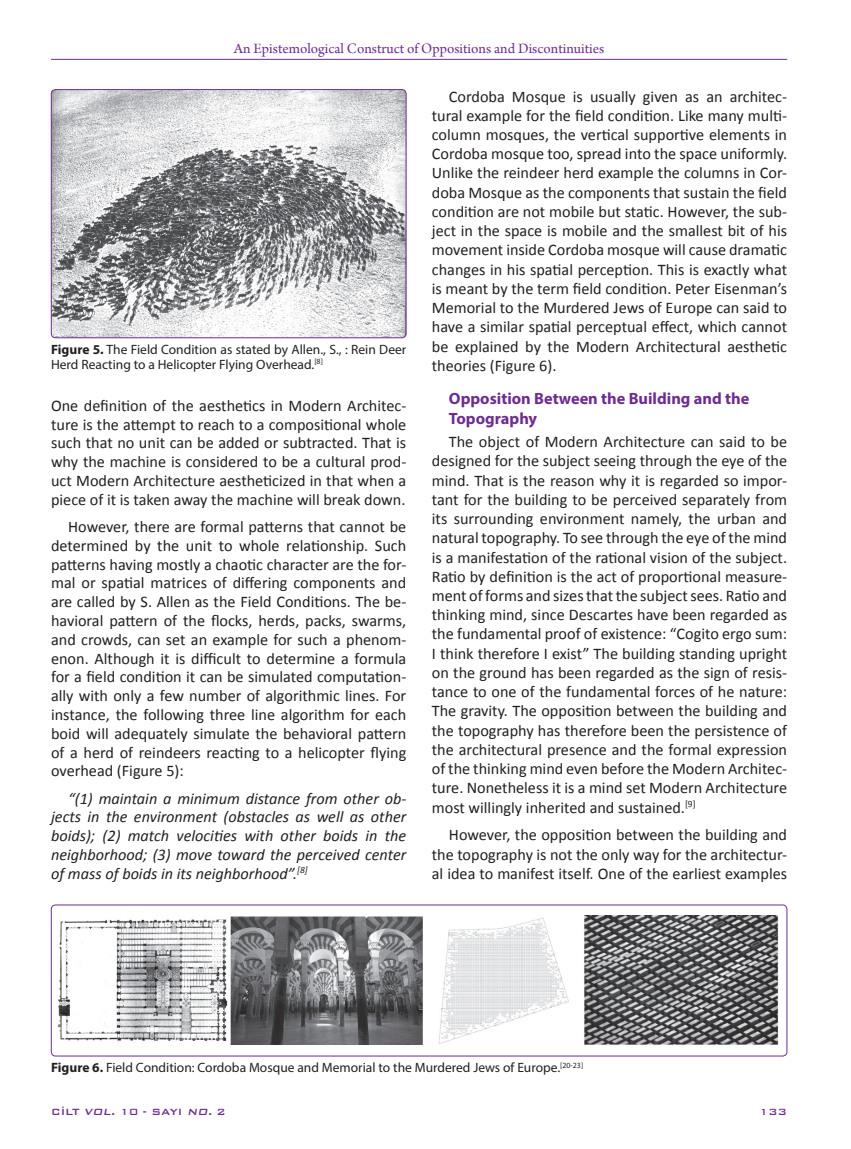
<style>
.page{position:relative;width:851px;height:1149px;background:#fff}
.page>*{position:absolute;margin:0;border:0;box-sizing:border-box;transform-origin:0 0}
.t1{font:700 16.35px/20.1px "Myriad Pro";color:#6e2c91}
.t2{font:16.2px/19.2px "Calibri";color:#231f20;text-align:justify}
.t3{font:italic 16.2px/18.8px "Calibri";color:#231f20;text-align:justify}
.t4{font:15px "Arno Pro";color:#6e2c91}
.t5{font:13.5px/15px "Myriad Pro";color:#231f20}
.t6{font:500 12px "Bank Gothic BT";color:#6e2c91}
.s1{font-weight:700}
.s2{font-style:italic}
</style>
<div class="page">
<img style="left:51px;top:90px;width:355px;height:247px">
<div style="left:51px;top:89px;width:355px;height:249px;border:1px solid #6e2c91;border-radius:4px"></div>
<img style="left:58px;top:915px;width:721px;height:129px">
<div style="left:51px;top:904px;width:736px;height:151px;border:1px solid #6e2c91;border-radius:4px"></div>
<hr style="left:51px;top:59px;width:736px;height:1px;background:#6e2c91">
<p class="t4" style="left:234px;top:40px;width:372px">An Epistemological Construct of Oppositions and Discontinuities</p>
<p class="t5" style="left:51px;top:341px;width:356px"><span class="s1">Figure 5.</span> The Field Condition as stated by Allen., S., : Rein Deer<br>Herd Reacting to a Helicopter Flying Overhead.<sup>[8]</sup></p>
<p class="t2" style="left:51px;top:395px;width:357px;line-height:18.8px">One definition of the aesthetics in Modern Architec&shy;ture is the attempt to reach to a compositional whole such that no unit can be added or subtracted. That is why the machine is considered to be a cultural prod&shy;uct Modern Architecture aestheticized in that when a piece of it is taken away the machine will break down.</p>
<p class="t2" style="left:51px;top:516px;width:357px;line-height:18.8px;text-indent:17px">However, there are formal patterns that cannot be determined by the unit to whole relationship. Such patterns having mostly a chaotic character are the for&shy;mal or spatial matrices of differing components and are called by S. Allen as the Field Conditions. The be&shy;havioral pattern of the flocks, herds, packs, swarms, and crowds, can set an example for such a phenom&shy;enon. Although it is difficult to determine a formula for a field condition it can be simulated computation&shy;ally with only a few number of algorithmic lines. For instance, the following three line algorithm for each boid will adequately simulate the behavioral pattern of a herd of reindeers reacting to a helicopter flying overhead (Figure 5):</p>
<p class="t3" style="left:51px;top:787px;width:357px;text-indent:17px">“(1) maintain a minimum distance from other ob&shy;jects in the environment (obstacles as well as other boids); (2) match velocities with other boids in the neighborhood; (3) move toward the perceived center of mass of boids in its neighborhood”.<sup>[8]</sup></p>
<p class="t2" style="left:432px;top:86px;width:357px;text-indent:17px">Cordoba Mosque is usually given as an architec&shy;tural example for the field condition. Like many multi&shy;column mosques, the vertical supportive elements in Cordoba mosque too, spread into the space uniformly.<br>Unlike the reindeer herd example the columns in Cor&shy;doba Mosque as the components that sustain the field condition are not mobile but static. However, the sub&shy;ject in the space is mobile and the smallest bit of his movement inside Cordoba mosque will cause dramatic changes in his spatial perception. This is exactly what is meant by the term field condition. Peter Eisenman’s Memorial to the Murdered Jews of Europe can said to have a similar spatial perceptual effect, which cannot be explained by the Modern Architectural aesthetic theories (Figure 6).</p>
<p class="t1" style="left:449px;top:387px;width:302px">Opposition Between the Building and the<br>Topography</p>
<p class="t2" style="left:432px;top:431px;width:357px;text-indent:17px">The object of Modern Architecture can said to be designed for the subject seeing through the eye of the mind. That is the reason why it is regarded so impor&shy;tant for the building to be perceived separately from its surrounding environment namely, the urban and natural topography. To see through the eye of the mind is a manifestation of the rational vision of the subject.<br>Ratio by definition is the act of proportional measure&shy;ment of forms and sizes that the subject sees. Ratio and thinking mind, since Descartes have been regarded as the fundamental proof of existence: “Cogito ergo sum:<br>I think therefore I exist” The building standing upright on the ground has been regarded as the sign of resis&shy;tance to one of the fundamental forces of he nature:<br>The gravity. The opposition between the building and the topography has therefore been the persistence of the architectural presence and the formal expression of the thinking mind even before the Modern Architec&shy;ture. Nonetheless it is a mind set Modern Architecture most willingly inherited and sustained.<sup>[9]</sup></p>
<p class="t2" style="left:432px;top:824px;width:357px;text-indent:17px">However, the opposition between the building and the topography is not the only way for the architectur&shy;al idea to manifest itself. One of the earliest examples</p>
<p class="t5" style="left:51px;top:1059px;width:533px"><span class="s1">Figure 6.</span> Field Condition: Cordoba Mosque and Memorial to the Murdered Jews of Europe.<sup>[20-23]</sup></p>
<p class="t6" style="left:51px;top:1104px;width:176px">CİLT <span class="s2">VOL.</span> 10 - SAYI <span class="s2">NO.</span> 2</p>
<p class="t6" style="left:759px;top:1104px;width:29px">133</p>
</div>
